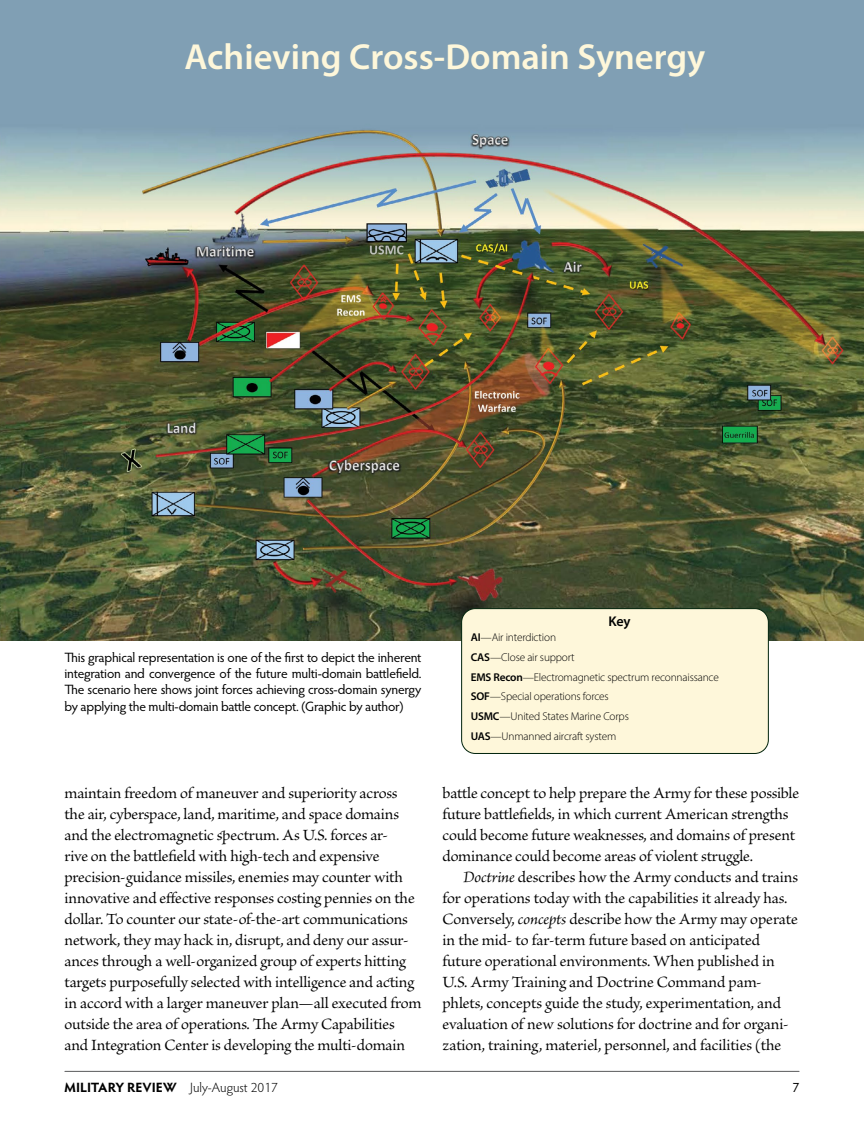
<style>
.page{position:relative;width:864px;height:1134px;background:#fff}
.page>*{position:absolute;margin:0;border:0;box-sizing:border-box;transform-origin:0 0}
.t1{font:600 36.3px "Myriad Pro";color:#fef7da}
.t2{font:16.5px/21px "Brioso Pro";letter-spacing:-.01em;color:#000}
.t3{font:600 14.1px "Myriad Pro";color:#000}
.t4{font:13.5px/16.5px "Hypatia Sans Pro";letter-spacing:-.015em;color:#000;text-align:justify}
.t5{font:300 13.5px "Hypatia Sans Pro";color:#000}
.t6{font:300 11.25px/19.8px "Myriad Pro";letter-spacing:-.015em;color:#000}
.s1{font-weight:600}
.s2{font-style:italic}
.s3{font-weight:700}
</style>
<div class="page">
<hr style="left:65px;top:1071px;width:734px;height:1px;background:#58595b">
<img style="left:1px;top:0;width:863px;height:641px">
<div style="left:462px;top:609px;width:306px;height:144px;background:#fef7da;border-radius:14px"></div>
<div style="left:461px;top:608px;width:308px;height:146px;border:1px solid #00220b;border-radius:14px"></div>
<h1 class="t1" style="left:185px;top:34px;width:522px">Achieving Cross-Domain Synergy</h1>
<p class="t4" style="left:64px;top:648px;width:359px">This graphical representation is one of the first to depict the inherent integration and convergence of the future multi-domain battlefield.<br>The scenario here shows joint forces achieving cross-domain synergy by applying the multi-domain battle concept. (Graphic by author)</p>
<p class="t3" style="left:609px;top:612px;width:23px">Key</p>
<p class="t6" style="left:471px;top:627px;width:250px"><span class="s1">AI</span>—Air interdiction<br><span class="s1">CAS</span>—Close air support<br><span class="s1">EMS Recon</span>—Electromagnetic spectrum reconnaissance<br><span class="s1">SOF</span>—Special operations forces<br><span class="s1">USMC</span>—United States Marine Corps<br><span class="s1">UAS</span>—Unmanned aircraft system</p>
<p class="t2" style="left:64px;top:783px;width:359px">maintain freedom of maneuver and superiority across the air, cyberspace, land, maritime, and space domains and the electromagnetic spectrum. As U.S. forces ar-<br>rive on the battlefield with high-tech and expensive precision-guidance missiles, enemies may counter with innovative and effective responses costing pennies on the dollar. To counter our state-of-the-art communications network, they may hack in, disrupt, and deny our assur&shy;ances through a well-organized group of experts hitting targets purposefully selected with intelligence and acting in accord with a larger maneuver plan—all executed from outside the area of operations. The Army Capabilities and Integration Center is developing the multi-domain</p>
<p class="t2" style="left:442px;top:783px;width:358px">battle concept to help prepare the Army for these possible future battlefields, in which current American strengths could become future weaknesses, and domains of present dominance could become areas of violent struggle.</p>
<p class="t2" style="left:442px;top:867px;width:357px;text-indent:21px"><span class="s2">Doctrine</span> describes how the Army conducts and trains for operations today with the capabilities it already has.<br>Conversely, <span class="s2">concepts</span> describe how the Army may operate in the mid- to far-term future based on anticipated future operational environments. When published in U.S. Army Training and Doctrine Command pam&shy;phlets, concepts guide the study, experimentation, and evaluation of new solutions for doctrine and for organi&shy;zation, training, materiel, personnel, and facilities (the</p>
<p class="t5" style="left:64px;top:1079px;width:215px"><span class="s3">MILITARY REVIEW</span> July-August 2017</p>
<p class="t4" style="left:793px;top:1079px;width:8px">7</p>
</div>
